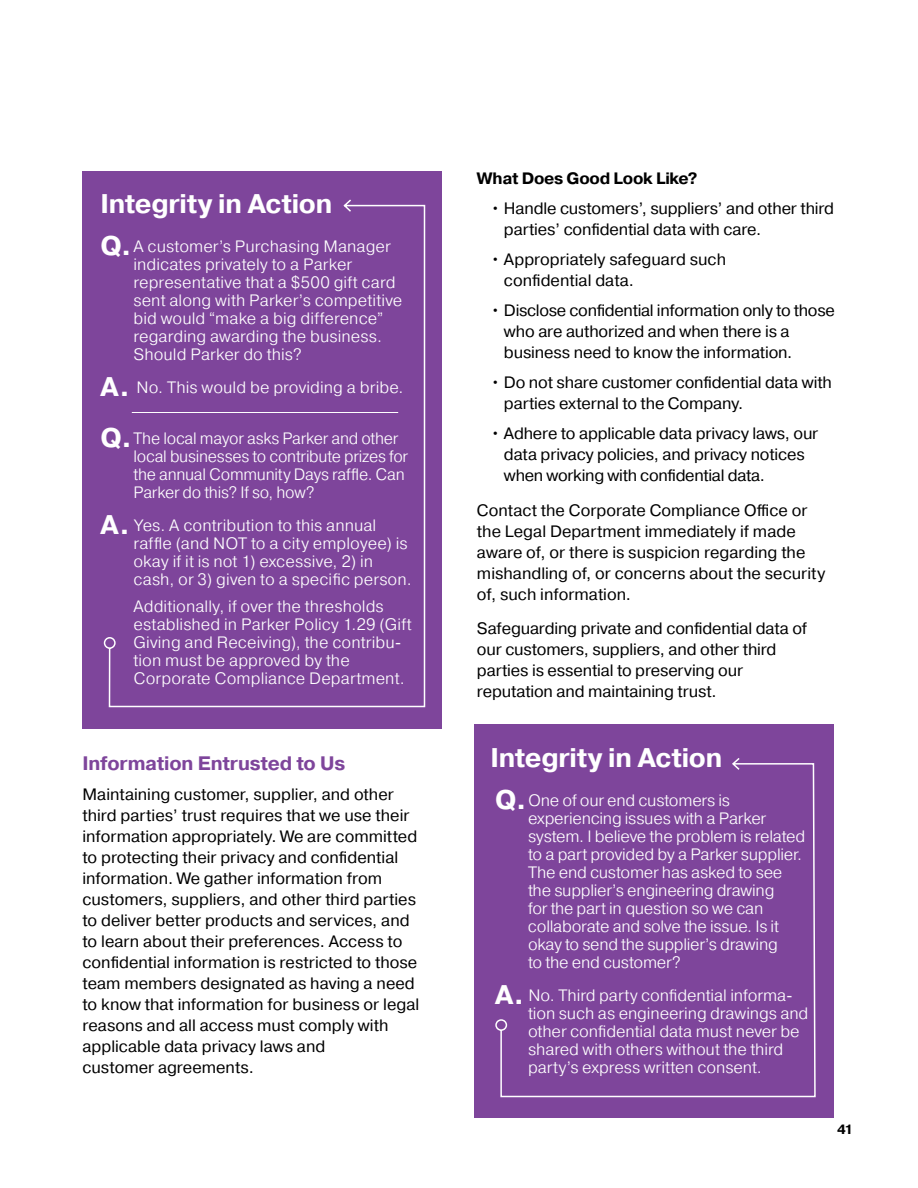
<style>
.page{position:relative;width:918px;height:1188px;background:#fff}
.page>*{position:absolute;margin:0;border:0;box-sizing:border-box;transform-origin:0 0}
.t1{font:700 27px "Pragmatica";letter-spacing:-.015em;color:#fff}
.t2{font:700 19.5px "Pragmatica";letter-spacing:-.01em;color:#7e459b}
.t3{font:16.5px/21px "Pragmatica";color:#000}
.t4{font:300 16.5px/18px "Pragmatica";color:#fff}
.t5{font:700 16.5px "Pragmatica";letter-spacing:-.015em;color:#000}
.t6{font:700 13.5px "Pragmatica";color:#000}
.s1{font-weight:700;font-size:27px}
</style>
<div class="page">
<div style="left:82px;top:171px;width:360px;height:558px;background:#7e459b"></div>
<div style="left:474px;top:724px;width:360px;height:394px;background:#7e459b"></div>
<svg style="left:495px;top:758px;width:321px;height:340px"></svg>
<svg style="left:103px;top:199px;width:323px;height:509px"></svg>
<hr style="left:132px;top:412px;width:266px;height:1px;background:#fff">
<h1 class="t1" style="left:100px;top:186px;width:233px">Integrity in Action</h1>
<p class="t4" style="left:134px;top:237px;width:270px;text-indent:-33px"><span class="s1">Q.</span>A customer’s Purchasing Manager indicates privately to a Parker representative that a $500 gift card sent along with Parker’s competitive bid would “make a big difference” regarding awarding the business.<br>Should Parker do this?</p>
<p class="t4" style="left:100px;top:378px;width:305px"><span class="s1">A.</span> No. This would be providing a bribe.</p>
<p class="t4" style="left:134px;top:429px;width:276px;text-indent:-33px"><span class="s1">Q.</span>The local mayor asks Parker and other local businesses to contribute prizes for the annual Community Days raffle. Can Parker do this? If so, how?</p>
<p class="t4" style="left:134px;top:516px;width:280px;text-indent:-33px"><span class="s1">A.</span> Yes. A contribution to this annual raffle (and NOT to a city employee) is okay if it is not 1) excessive, 2) in cash, or 3) given to a specific person.</p>
<p class="t4" style="left:134px;top:597px;width:280px">Additionally, if over the thresholds established in Parker Policy 1.29 (Gift Giving and Receiving), the contribu&shy;tion must be approved by the Corporate Compliance Department.</p>
<p class="t2" style="left:82px;top:750px;width:264px">Information Entrusted to Us</p>
<p class="t3" style="left:82px;top:784px;width:338px">Maintaining customer, supplier, and other third parties’ trust requires that we use their information appropriately. We are committed to protecting their privacy and confidential information. We gather information from customers, suppliers, and other third parties to deliver better products and services, and to learn about their preferences. Access to confidential information is restricted to those team members designated as having a need to know that information for business or legal reasons and all access must comply with applicable data privacy laws and<br>customer agreements.</p>
<p class="t5" style="left:477px;top:168px;width:222px">What Does Good Look Like?</p>
<p class="t3" style="left:504px;top:198px;width:332px;text-indent:-13px">• Handle customers’, suppliers’ and other third parties’ confidential data with care.</p>
<p class="t3" style="left:504px;top:249px;width:224px;text-indent:-13px">• Appropriately safeguard such confidential data.</p>
<p class="t3" style="left:504px;top:300px;width:332px;text-indent:-13px">• Disclose confidential information only to those who are authorized and when there is a business need to know the information.</p>
<p class="t3" style="left:504px;top:372px;width:330px;text-indent:-13px">• Do not share customer confidential data with parties external to the Company.</p>
<p class="t3" style="left:504px;top:423px;width:316px;text-indent:-13px">• Adhere to applicable data privacy laws, our data privacy policies, and privacy notices when working with confidential data.</p>
<p class="t3" style="left:477px;top:500px;width:350px">Contact the Corporate Compliance Office or the Legal Department immediately if made aware of, or there is suspicion regarding the mishandling of, or concerns about the security of, such information.</p>
<p class="t3" style="left:477px;top:618px;width:332px">Safeguarding private and confidential data of our customers, suppliers, and other third parties is essential to preserving our reputation and maintaining trust.</p>
<h1 class="t1" style="left:490px;top:741px;width:233px">Integrity in Action</h1>
<p class="t4" style="left:528px;top:791px;width:279px;text-indent:-33px"><span class="s1">Q.</span>One of our end customers is experiencing issues with a Parker system. I believe the problem is related to a part provided by a Parker supplier.<br>The end customer has asked to see the supplier’s engineering drawing<br>for the part in question so we can collaborate and solve the issue. Is it okay to send the supplier’s drawing<br>to the end customer?</p>
<p class="t4" style="left:528px;top:986px;width:282px;text-indent:-33px"><span class="s1">A.</span> No. Third party confidential informa&shy;tion such as engineering drawings and other confidential data must never be shared with others without the third party’s express written consent.</p>
<p class="t6" style="left:837px;top:1120px;width:18px">41</p>
</div>
